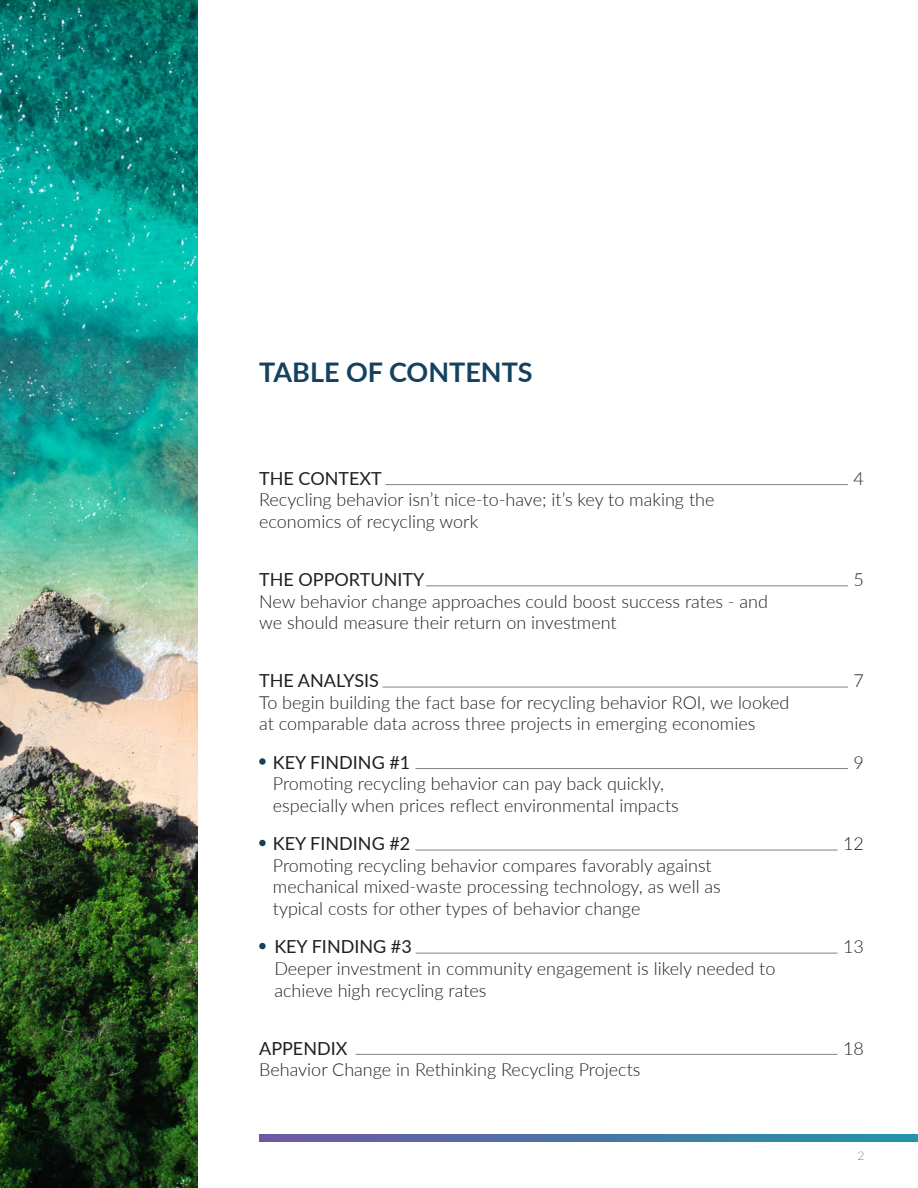
<style>
.page{position:relative;width:918px;height:1188px;background:#fff}
.page>*{position:absolute;margin:0;border:0;box-sizing:border-box;transform-origin:0 0}
.t1{font:700 27px "Lato";color:#14425e}
.t2{font:300 18px/21.6px "Lato";color:#231f20}
.t3{font:18px "Lato";color:#231f20}
.t4{font:300 12px "Lato";color:#828282}
</style>
<div class="page">
<svg style="left:259px;top:1134px;width:659px;height:8px;background:#4975a6"></svg>
<img style="left:0;top:0;width:197px;height:1188px">
<hr style="left:386px;top:484px;width:462px;height:1px;background:#828282">
<hr style="left:426px;top:586px;width:422px;height:1px;background:#828282">
<hr style="left:356px;top:1054px;width:481px;height:1px;background:#828282">
<hr style="left:382px;top:687px;width:466px;height:1px;background:#828282">
<hr style="left:416px;top:768px;width:432px;height:1px;background:#828282">
<svg style="left:259px;top:758px;width:7px;height:7px"></svg>
<div style="left:259px;top:840px;width:7px;height:6px;background:#14425e;border-radius:50%"></div>
<div style="left:259px;top:943px;width:7px;height:6px;background:#14425e;border-radius:50%"></div>
<hr style="left:416px;top:850px;width:421px;height:1px;background:#828282">
<hr style="left:416px;top:953px;width:421px;height:1px;background:#828282">
<p class="t1" style="left:259px;top:352px;width:275px">TABLE OF CONTENTS</p>
<p class="t3" style="left:259px;top:465px;width:124px">THE CONTEXT</p>
<p class="t2" style="left:259px;top:488px;width:457px">Recycling behavior isn’t nice-to-have; it’s key to making the economics of recycling work</p>
<p class="t3" style="left:259px;top:567px;width:167px">THE OPPORTUNITY</p>
<p class="t2" style="left:259px;top:590px;width:510px">New behavior change approaches could boost success rates - and we should measure their return on investment</p>
<p class="t3" style="left:259px;top:668px;width:121px">THE ANALYSIS</p>
<p class="t2" style="left:259px;top:691px;width:532px">To begin building the fact base for recycling behavior ROI, we looked at comparable data across three projects in emerging economies</p>
<p class="t3" style="left:273px;top:749px;width:139px">KEY FINDING #1</p>
<p class="t2" style="left:273px;top:772px;width:407px">Promoting recycling behavior can pay back quickly, especially when prices reflect environmental impacts</p>
<p class="t3" style="left:273px;top:831px;width:139px">KEY FINDING #2</p>
<p class="t2" style="left:273px;top:854px;width:450px">Promoting recycling behavior compares favorably against mechanical mixed-waste processing technology, as well as typical costs for other types of behavior change</p>
<p class="t3" style="left:274px;top:934px;width:139px">KEY FINDING #3</p>
<p class="t2" style="left:274px;top:957px;width:503px">Deeper investment in community engagement is likely needed to achieve high recycling rates</p>
<p class="t3" style="left:259px;top:1035px;width:90px">APPENDIX</p>
<p class="t2" style="left:259px;top:1058px;width:383px">Behavior Change in Rethinking Recycling Projects</p>
<p class="t2" style="left:854px;top:467px;width:12px">4</p>
<p class="t2" style="left:854px;top:568px;width:12px">5</p>
<p class="t2" style="left:854px;top:669px;width:12px">7</p>
<p class="t2" style="left:854px;top:751px;width:12px">9</p>
<p class="t2" style="left:843px;top:832px;width:22px">12</p>
<p class="t2" style="left:843px;top:935px;width:22px">13</p>
<p class="t2" style="left:843px;top:1037px;width:22px">18</p>
<p class="t4" style="left:858px;top:1148px;width:8px">2</p>
</div>
